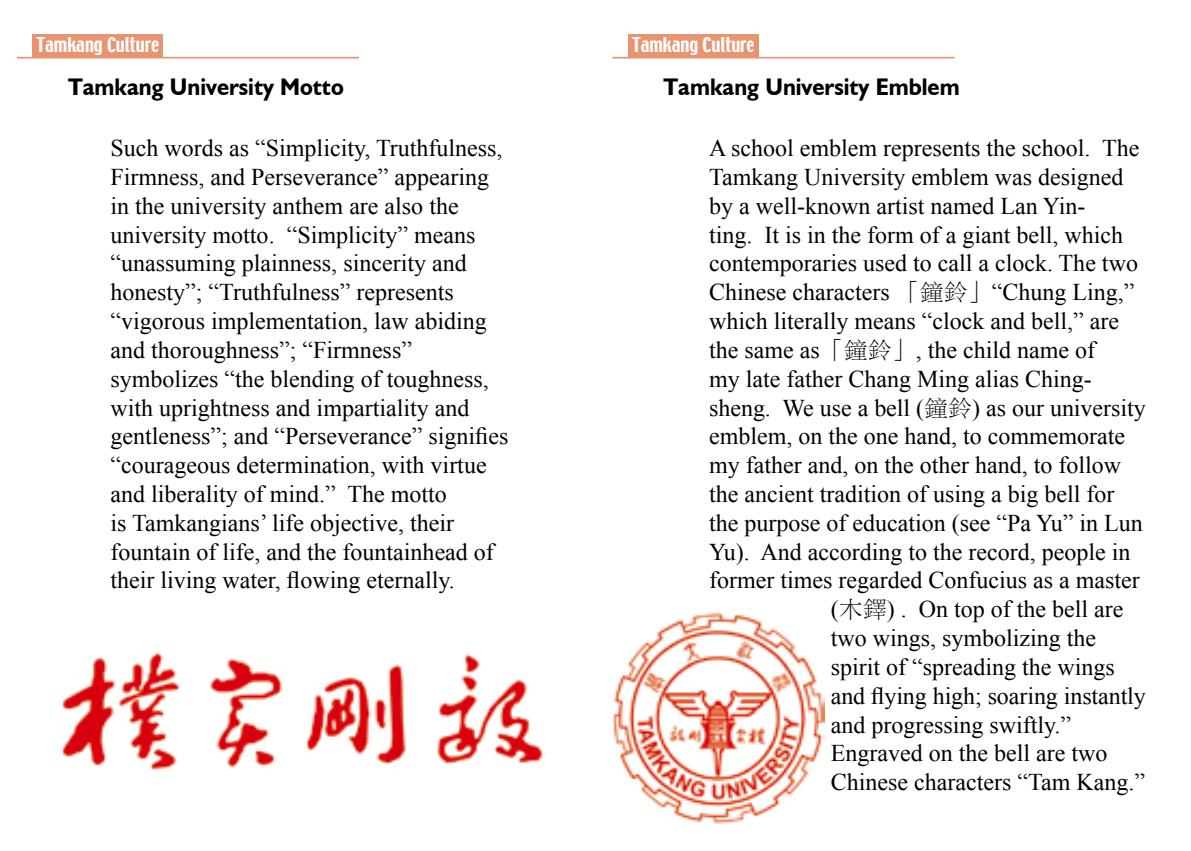
<style>
.page{position:relative;width:1191px;height:851px;background:#fff}
.page>*{position:absolute;margin:0;border:0;box-sizing:border-box;transform-origin:0 0}
.t1{font:24px/28.8px "Times New Roman";color:#000}
.t2{font:700 24px "Humanist 521 BT";color:#000;scale:.95 1}
.t3{font:18px "Techno";color:#fff}
.s1{font-family:"Li Sung";font-weight:300}
</style>
<div class="page">
<img style="left:61px;top:652px;width:484px;height:118px">
<div style="left:33px;top:34px;width:130px;height:24px;background:#e89470"></div>
<hr style="left:17px;top:57px;width:342px;height:1px;background:#e89470">
<div style="left:628px;top:34px;width:130px;height:24px;background:#e89470"></div>
<hr style="left:612px;top:57px;width:342px;height:1px;background:#e89470">
<img style="left:612px;top:612px;width:213px;height:211px">
<p class="t3" style="left:37px;top:33px;width:124px">Tamkang Culture</p>
<p class="t3" style="left:632px;top:33px;width:124px">Tamkang Culture</p>
<p class="t2" style="left:68px;top:72px;width:292px">Tamkang University Motto</p>
<p class="t2" style="left:663px;top:72px;width:313px">Tamkang University Emblem</p>
<p class="t1" style="left:111px;top:133px;width:399px">Such words as “Simplicity, Truthfulness, Firmness, and Perseverance” appearing in the university anthem are also the university motto. “Simplicity” means “unassuming plainness, sincerity and honesty”; “Truthfulness” represents “vigorous implementation, law abiding and thoroughness”; “Firmness” symbolizes “the blending of toughness, with uprightness and impartiality and gentleness”; and “Perseverance” signifies “courageous determination, with virtue and liberality of mind.” The motto<br>is Tamkangians’ life objective, their fountain of life, and the fountainhead of their living water, flowing eternally.</p>
<p class="t1" style="left:709px;top:133px;width:432px">A school emblem represents the school. The</p>
<p class="t1" style="left:709px;top:162px;width:416px">Tamkang University emblem was designed</p>
<p class="t1" style="left:709px;top:191px;width:378px">by a well-known artist named Lan Yin-</p>
<p class="t1" style="left:709px;top:220px;width:415px">ting. It is in the form of a giant bell, which</p>
<p class="t1" style="left:709px;top:248px;width:430px">contemporaries used to call a clock. The two</p>
<p class="t1" style="left:709px;top:277px;width:427px">Chinese characters <span class="s1">「鐘鈴」</span>“Chung Ling,”</p>
<p class="t1" style="left:709px;top:306px;width:411px">which literally means “clock and bell,” are</p>
<p class="t1" style="left:709px;top:335px;width:387px">the same as<span class="s1">「鐘鈴」</span>, the child name of</p>
<p class="t1" style="left:709px;top:364px;width:384px">my late father Chang Ming alias Ching-</p>
<p class="t1" style="left:709px;top:392px;width:438px">sheng. We use a bell (<span class="s1">鐘鈴</span>) as our university</p>
<p class="t1" style="left:709px;top:421px;width:417px">emblem, on the one hand, to commemorate</p>
<p class="t1" style="left:709px;top:450px;width:413px">my father and, on the other hand, to follow</p>
<p class="t1" style="left:709px;top:479px;width:407px">the ancient tradition of using a big bell for</p>
<p class="t1" style="left:709px;top:508px;width:435px">the purpose of education (see “Pa Yu” in Lun</p>
<p class="t1" style="left:709px;top:536px;width:423px">Yu). And according to the record, people in</p>
<p class="t1" style="left:709px;top:565px;width:432px">former times regarded Confucius as a master</p>
<p class="t1" style="left:830px;top:594px;width:294px">(<span class="s1">木鐸</span>) . On top of the bell are</p>
<p class="t1" style="left:830px;top:623px;width:267px">two wings, symbolizing the</p>
<p class="t1" style="left:830px;top:652px;width:285px">spirit of “spreading the wings</p>
<p class="t1" style="left:830px;top:680px;width:317px">and flying high; soaring instantly</p>
<p class="t1" style="left:830px;top:709px;width:242px">and progressing swiftly.”</p>
<p class="t1" style="left:830px;top:738px;width:278px">Engraved on the bell are two</p>
<p class="t1" style="left:830px;top:767px;width:316px">Chinese characters “Tam Kang.”</p>
</div>
